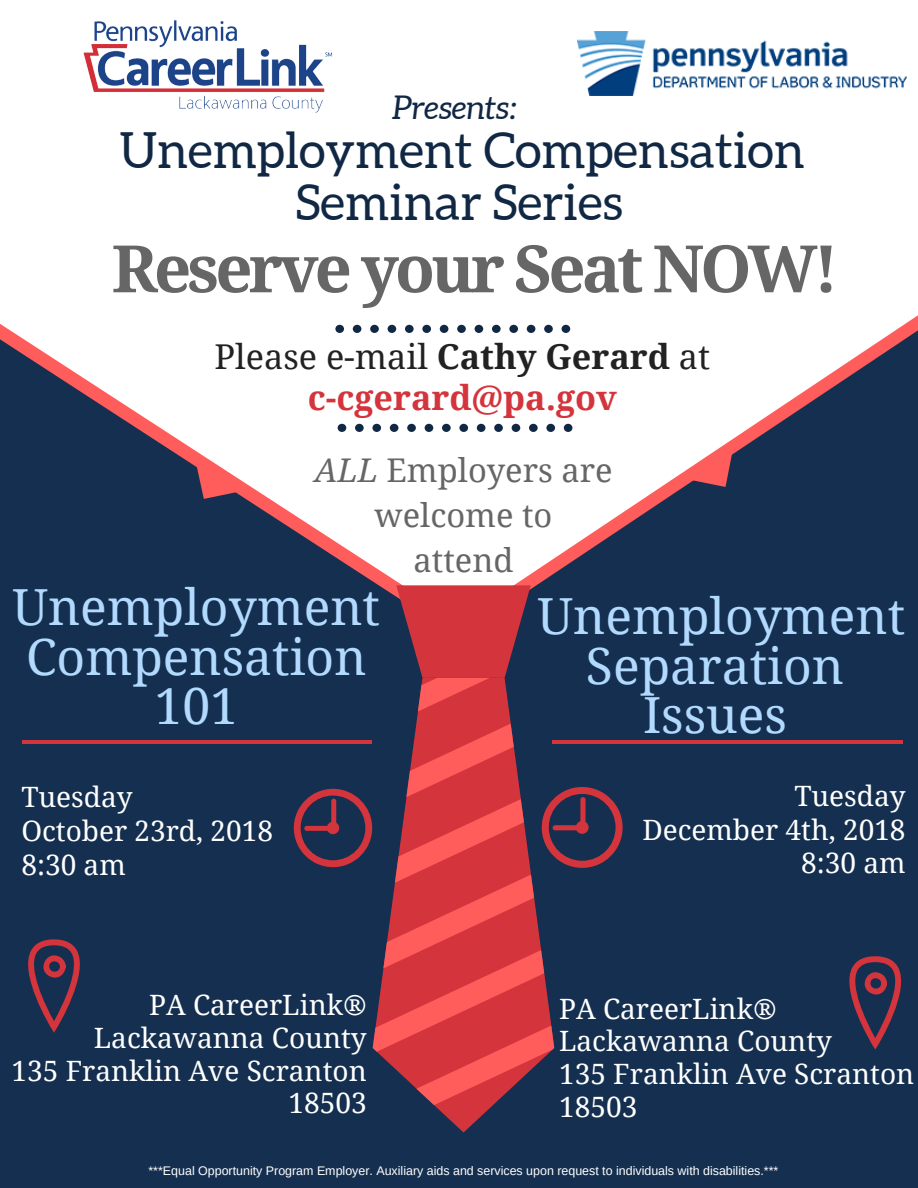
<style>
.page{position:relative;width:918px;height:1188px;background:#fff}
.page>*{position:absolute;margin:0;border:0;box-sizing:border-box;transform-origin:0 0}
.t1{font:700 65.4px "Droid Serif";letter-spacing:-.06em;color:#666}
.t2{font:49.8px/49.5px "Droid Serif";color:#b2daff;text-align:center}
.t3{font:49.8px/51.8px "Aleo";color:#112844;text-align:center}
.t4{font:700 34.2px/40.5px "Droid Serif";color:#d4343c;text-align:center}
.t5{font:32.7px/45px "Droid Serif";color:#666;text-align:center}
.t6{font:italic 32.7px "Aleo";color:#112844}
.t7{font:28.05px/32.7px "Droid Serif";color:#fff;text-align:right}
.t8{font:12.45px "Arimo";color:#fff}
.s1{font-weight:400;color:#222}
.s2{color:#222}
.s3{font-style:italic}
</style>
<div class="page">
<div style="left:0;top:637px;width:465px;height:551px;background:#142f4f"></div>
<div style="left:435px;top:639px;width:483px;height:549px;background:#142f4f"></div>
<svg style="left:0;top:324px;width:450px;height:313px"></svg>
<div style="left:531px;top:629px;width:387px;height:8px;background:#142f4f"></div>
<svg style="left:457px;top:315px;width:461px;height:314px"></svg>
<img style="left:577px;top:32px;width:330px;height:64px">
<svg style="left:416px;top:712px;width:95px;height:421px"></svg>
<svg style="left:396px;top:585px;width:135px;height:127px"></svg>
<div style="left:422px;top:325px;width:9px;height:8px;background:#112844;border-radius:50%"></div>
<div style="left:440px;top:325px;width:8px;height:8px;background:#112844;border-radius:50%"></div>
<div style="left:405px;top:325px;width:9px;height:8px;background:#112844;border-radius:50%"></div>
<div style="left:475px;top:325px;width:8px;height:8px;background:#112844;border-radius:50%"></div>
<svg style="left:335px;top:325px;width:9px;height:8px"></svg>
<div style="left:492px;top:325px;width:9px;height:8px;background:#112844;border-radius:50%"></div>
<div style="left:353px;top:325px;width:8px;height:8px;background:#112844;border-radius:50%"></div>
<div style="left:370px;top:325px;width:9px;height:8px;background:#112844;border-radius:50%"></div>
<div style="left:388px;top:325px;width:8px;height:8px;background:#112844;border-radius:50%"></div>
<div style="left:457px;top:325px;width:9px;height:8px;background:#112844;border-radius:50%"></div>
<div style="left:527px;top:325px;width:8px;height:8px;background:#112844;border-radius:50%"></div>
<div style="left:544px;top:325px;width:9px;height:8px;background:#112844;border-radius:50%"></div>
<div style="left:509px;top:325px;width:9px;height:8px;background:#112844;border-radius:50%"></div>
<div style="left:562px;top:325px;width:8px;height:8px;background:#112844;border-radius:50%"></div>
<div style="left:425px;top:424px;width:8px;height:8px;background:#112844;border-radius:50%"></div>
<div style="left:442px;top:424px;width:9px;height:8px;background:#112844;border-radius:50%"></div>
<div style="left:407px;top:424px;width:9px;height:8px;background:#112844;border-radius:50%"></div>
<div style="left:477px;top:424px;width:8px;height:8px;background:#112844;border-radius:50%"></div>
<svg style="left:338px;top:424px;width:8px;height:8px"></svg>
<div style="left:494px;top:424px;width:9px;height:8px;background:#112844;border-radius:50%"></div>
<div style="left:355px;top:424px;width:9px;height:8px;background:#112844;border-radius:50%"></div>
<div style="left:372px;top:424px;width:9px;height:8px;background:#112844;border-radius:50%"></div>
<div style="left:390px;top:424px;width:8px;height:8px;background:#112844;border-radius:50%"></div>
<div style="left:459px;top:424px;width:9px;height:8px;background:#112844;border-radius:50%"></div>
<div style="left:529px;top:424px;width:9px;height:8px;background:#112844;border-radius:50%"></div>
<div style="left:546px;top:424px;width:9px;height:8px;background:#112844;border-radius:50%"></div>
<div style="left:512px;top:424px;width:8px;height:8px;background:#112844;border-radius:50%"></div>
<div style="left:564px;top:424px;width:8px;height:8px;background:#112844;border-radius:50%"></div>
<svg style="left:294px;top:724px;width:329px;height:381px"></svg>
<svg style="left:576px;top:821px;width:13px;height:13px"></svg>
<div style="left:580px;top:797px;width:6px;height:31px;background:#d4343c;border-radius:3px"></div>
<div style="left:553px;top:825px;width:30px;height:5px;background:#d4343c;border-radius:3px"></div>
<svg style="left:28px;top:939px;width:52px;height:94px"></svg>
<svg style="left:849px;top:956px;width:52px;height:94px"></svg>
<img style="left:83px;top:20px;width:250px;height:93px">
<hr style="left:22px;top:740px;width:22px;height:4px;background:#d4343c">
<hr style="left:350px;top:740px;width:22px;height:4px;background:#d4343c">
<hr style="left:43px;top:740px;width:148px;height:4px;background:#d4343c">
<hr style="left:191px;top:740px;width:148px;height:4px;background:#d4343c">
<hr style="left:339px;top:740px;width:12px;height:4px;background:#d4343c">
<hr style="left:552px;top:740px;width:21px;height:4px;background:#d4343c">
<hr style="left:881px;top:740px;width:22px;height:4px;background:#d4343c">
<hr style="left:573px;top:740px;width:148px;height:4px;background:#d4343c">
<hr style="left:721px;top:740px;width:148px;height:4px;background:#d4343c">
<hr style="left:868px;top:740px;width:14px;height:4px;background:#d4343c">
<p class="t6" style="left:393px;top:89px;width:126px">Presents:</p>
<h2 class="t3" style="left:120px;top:125px;width:686px">Unemployment Compensation<br>Seminar Series</h2>
<h1 class="t1" style="left:112px;top:232px;width:728px">Reserve your Seat NOW!</h1>
<p class="t4" style="left:215px;top:337px;width:497px"><span class="s1">Please e-mail</span> <span class="s2">Cathy Gerard</span> <span class="s1">at </span>c-cgerard@pa.gov</p>
<p class="t5" style="left:314px;top:448px;width:300px"><span class="s3">ALL</span> Employers are welcome to<br>attend</p>
<h2 class="t2" style="left:12px;top:583px;width:369px">Unemployment<br>Compensation<br>101</h2>
<h2 class="t2" style="left:538px;top:592px;width:369px">Unemployment<br>Separation<br>Issues</h2>
<p class="t7" style="left:21px;top:780px;width:253px;line-height:33.8px;text-align:left">Tuesday<br>October 23rd, 2018<br>8:30 am</p>
<p class="t7" style="left:12px;top:989px;width:357px">PA CareerLink®<br>Lackawanna County<br>135 Franklin Ave Scranton<br>18503</p>
<p class="t7" style="left:642px;top:779px;width:265px;line-height:33.8px">Tuesday<br>December 4th, 2018<br>8:30 am</p>
<p class="t7" style="left:559px;top:993px;width:357px;text-align:left">PA CareerLink®<br>Lackawanna County<br>135 Franklin Ave Scranton<br>18503</p>
<p class="t8" style="left:148px;top:1163px;width:631px">***Equal Opportunity Program Employer. Auxiliary aids and services upon request to individuals with disabilities.***</p>
</div>
